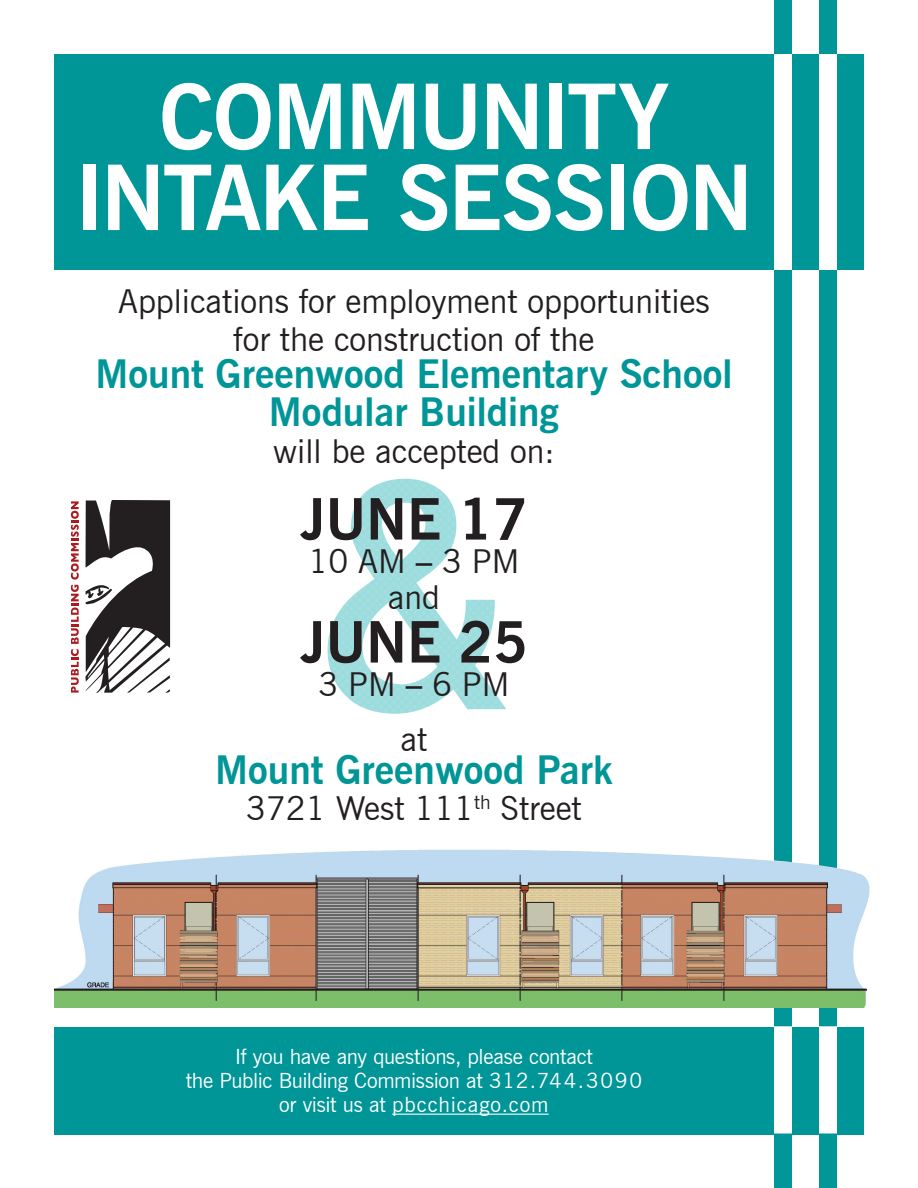
<style>
.page{position:relative;width:918px;height:1188px;background:#fff}
.page>*{position:absolute;margin:0;border:0;box-sizing:border-box;transform-origin:0 0}
.t1{font:700 90px/81px "News Gothic BT";letter-spacing:-.03em;color:#fff;text-align:center}
.t2{font:700 57px "News Gothic BT";color:#231f20}
.t3{font:700 39px/37.5px "News Gothic BT";color:#009597;text-align:center}
.t4{font:33px "News Gothic BT";color:#231f20}
.t5{font:21px "News Gothic BT";letter-spacing:-.015em;color:#fff}
.t6{font:21px "News Gothic BT";letter-spacing:.04em;color:#fff}
.s1{font-weight:700}
</style>
<div class="page">
<svg style="left:328px;top:479px;width:178px;height:235px"></svg>
<div style="left:819px;top:0;width:18px;height:1188px;background:#009597"></div>
<div style="left:774px;top:0;width:18px;height:1188px;background:#009597"></div>
<div style="left:54px;top:54px;width:809px;height:216px;background:#009597"></div>
<div style="left:774px;top:54px;width:18px;height:216px;background:#fff"></div>
<div style="left:819px;top:54px;width:18px;height:216px;background:#fff"></div>
<div style="left:54px;top:1027px;width:809px;height:107px;background:#009597"></div>
<div style="left:774px;top:1026px;width:18px;height:108px;background:#fff"></div>
<div style="left:819px;top:1026px;width:18px;height:108px;background:#fff"></div>
<hr style="left:392px;top:1114px;width:157px;height:1px;background:#fff">
<img style="left:54px;top:849px;width:816px;height:159px">
<svg style="left:85px;top:500px;width:85px;height:193px"></svg>
<svg style="left:71px;top:501px;width:8px;height:192px"></svg>
<p class="t1" style="left:75px;top:76px;width:680px">COMMUNITY<br>INTAKE SESSION</p>
<p class="t4" style="left:118px;top:281px;width:593px">Applications for employment opportunities</p>
<p class="t4" style="left:234px;top:319px;width:362px">for the construction of the</p>
<p class="t3" style="left:96px;top:355px;width:639px">Mount Greenwood Elementary School<br>Modular Building</p>
<p class="t4" style="left:273px;top:431px;width:283px">will be accepted on:</p>
<p class="t2" style="left:300px;top:485px;width:229px">JUNE 17</p>
<p class="t4" style="left:309px;top:541px;width:212px">10 AM <span class="s1">–</span> 3 PM</p>
<p class="t4" style="left:388px;top:577px;width:54px">and</p>
<p class="t2" style="left:300px;top:608px;width:229px">JUNE 25</p>
<p class="t4" style="left:319px;top:664px;width:192px">3 PM <span class="s1">–</span> 6 PM</p>
<p class="t4" style="left:401px;top:719px;width:28px">at</p>
<p class="t3" style="left:215px;top:751px;width:399px">Mount Greenwood Park</p>
<p class="t4" style="left:246px;top:788px;width:337px">3721 West 111<sup>th</sup> Street</p>
<p class="t5" style="left:235px;top:1044px;width:359px">If you have any questions, please contact</p>
<p class="t5" style="left:186px;top:1068px;width:458px">the Public Building Commission at 312.744.3090</p>
<p class="t6" style="left:279px;top:1092px;width:271px">or visit us at pbcchicago.com</p>
</div>
